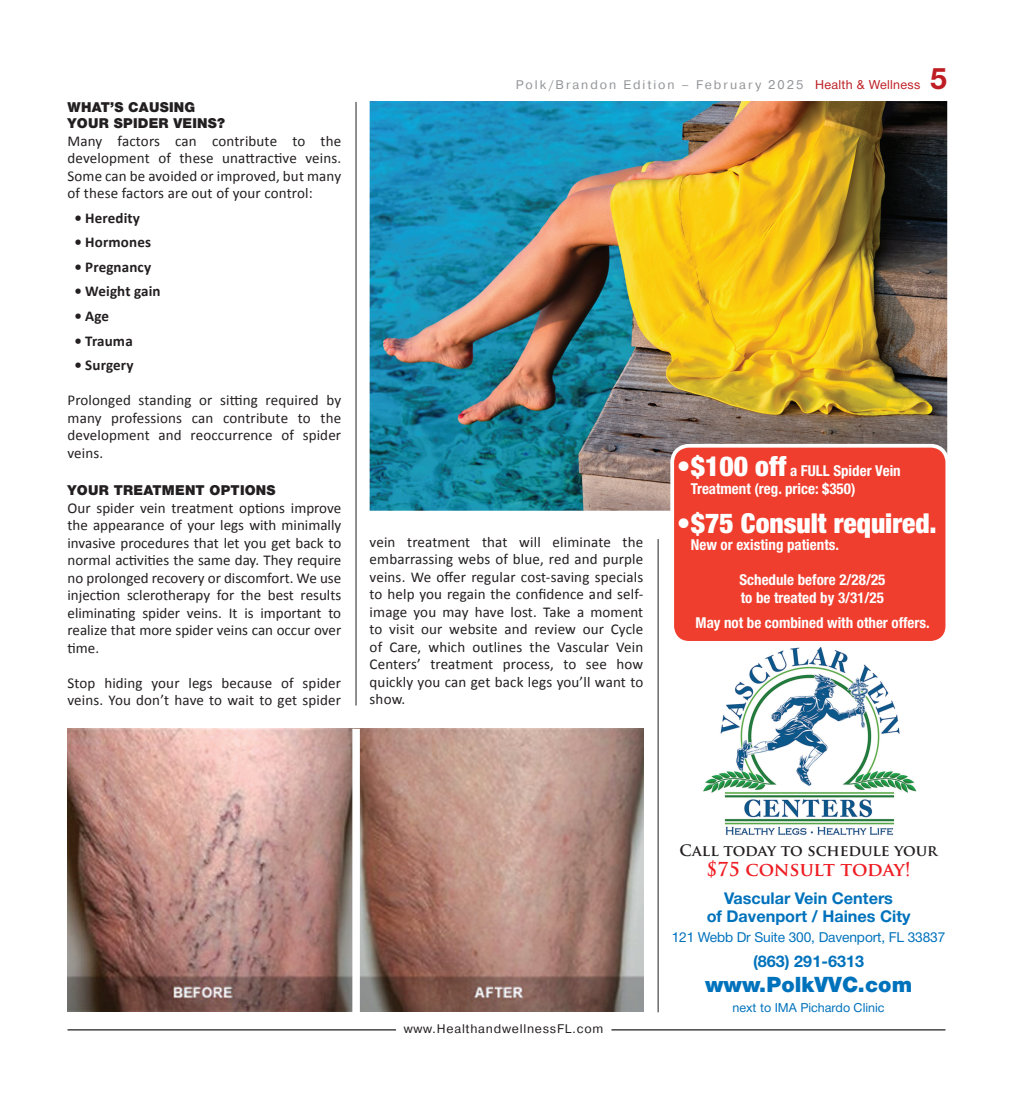
<style>
.page{position:relative;width:1013px;height:1103px;background:#fff}
.page>*{position:absolute;margin:0;border:0;box-sizing:border-box;transform-origin:0 0}
.t1{font:700 30px "Helvetica Neue Cyr";color:#be1e23}
.t2{font:900 condensed 27.5px "Helvetica Neue LT Std";color:#fff}
.t3{font:900 21.25px "Helvetica Neue Cyr";color:#0072bc}
.t4{font:700 18.75px "Trajan Pro";letter-spacing:-.015em;color:#ee1d23}
.t5{font:700 16.25px/17.5px "Helvetica Neue Cyr";color:#0072bc;text-align:center}
.t6{font:700 15.38px "Trajan Pro";color:#231f20}
.t7{font:15px/17.5px "Calibri";letter-spacing:.01em;color:#231f20;text-align:justify}
.t8{font:700 condensed 15px/17.5px "Helvetica Neue LT Std";color:#fff}
.t9{font:700 15px "Calibri";letter-spacing:.01em;color:#231f20}
.t10{font:900 13.75px/16.2px "Helvetica Neue Cyr";letter-spacing:.015em;color:#231f20}
.t11{font:13.75px "Helvetica Neue Cyr";letter-spacing:-.01em;color:#0072bc}
.t12{font:12.5px "Pragmatica";letter-spacing:.16em;color:#939598}
.t13{font:12.5px "Pragmatica";letter-spacing:.06em;color:#231f20}
.t14{font:12.5px "Helvetica Neue Cyr";color:#0072bc}
.s1{font-family:"Helvetica Neue Cyr";color:#be1e23}
.s2{font-weight:900;font-size:27.5px}
</style>
<div class="page">
<hr style="left:68px;top:1029px;width:328px;height:1px;background:#231f20">
<hr style="left:611px;top:1029px;width:334px;height:1px;background:#231f20">
<img style="left:369px;top:101px;width:578px;height:409px">
<img style="left:68px;top:728px;width:575px;height:283px">
<div style="left:352px;top:728px;width:8px;height:288px;background:#fff"></div>
<hr style="left:356px;top:102px;width:1px;height:603px;background:#231f20">
<hr style="left:657px;top:539px;width:1px;height:473px;background:#231f20">
<img style="left:703px;top:647px;width:213px;height:189px">
<div style="left:672px;top:446px;width:275px;height:197px;background:#ef3e2e;border-radius:17px"></div>
<div style="left:670px;top:444px;width:279px;height:200px;border:4px solid #fff;border-radius:17px"></div>
<p class="t10" style="left:68px;top:99px;width:159px">WHAT’S CAUSING<br>YOUR SPIDER VEINS?</p>
<p class="t7" style="left:68px;top:132px;width:275px">Many factors can contribute to the development of these unattractive veins.<br>Some can be avoided or improved, but many of these factors are out of your control:</p>
<p class="t9" style="left:75px;top:208px;width:67px">• Heredity</p>
<p class="t9" style="left:75px;top:233px;width:78px">• Hormones</p>
<p class="t9" style="left:75px;top:257px;width:78px">• Pregnancy</p>
<p class="t9" style="left:75px;top:282px;width:88px">• Weight gain</p>
<p class="t9" style="left:75px;top:306px;width:36px">• Age</p>
<p class="t9" style="left:75px;top:331px;width:60px">• Trauma</p>
<p class="t9" style="left:75px;top:355px;width:60px">• Surgery</p>
<p class="t7" style="left:68px;top:391px;width:275px">Prolonged standing or sitting required by many professions can contribute to the development and reoccurrence of spider veins.</p>
<p class="t10" style="left:68px;top:482px;width:210px">YOUR TREATMENT OPTIONS</p>
<p class="t7" style="left:68px;top:499px;width:275px">Our spider vein treatment options improve the appearance of your legs with minimally invasive procedures that let you get back to normal activities the same day. They require no prolonged recovery or discomfort. We use injection sclerotherapy for the best results eliminating spider veins. It is important to realize that more spider veins can occur over time.</p>
<p class="t7" style="left:68px;top:674px;width:275px">Stop hiding your legs because of spider veins. You don’t have to wait to get spider</p>
<p class="t12" style="left:516px;top:77px;width:406px">Polk/Brandon Edition – February 2025 <span class="s1">Health &amp; Wellness</span></p>
<h1 class="t1" style="left:930px;top:62px;width:18px">5</h1>
<p class="t7" style="left:369px;top:533px;width:275px">vein treatment that will eliminate the embarrassing webs of blue, red and purple veins. We offer regular cost-saving specials to help you regain the confidence and self&shy;image you may have lost. Take a moment to visit our website and review our Cycle of Care, which outlines the Vascular Vein Centers’ treatment process, to see how quickly you can get back legs you’ll want to show.</p>
<p class="t8" style="left:691px;top:462px;width:211px;text-indent:-14px"><span class="s2">• $100 off</span> a FULL Spider Vein<br>Treatment (reg. price: $350)</p>
<h2 class="t2" style="left:676px;top:506px;width:261px">• $75 Consult required.</h2>
<p class="t8" style="left:691px;top:536px;width:150px">New or existing patients.</p>
<p class="t8" style="left:739px;top:571px;width:147px">Schedule before 2/28/25 to be treated by 3/31/25</p>
<p class="t8" style="left:695px;top:613px;width:236px">May not be combined with other offers.</p>
<p class="t13" style="left:403px;top:1021px;width:201px">www.HealthandwellnessFL.com</p>
<p class="t6" style="left:679px;top:841px;width:260px">CALL TODAY TO SCHEDULE YOUR</p>
<p class="t4" style="left:706px;top:857px;width:206px">$75 CONSULT TODAY!</p>
<p class="t5" style="left:706px;top:889px;width:205px">Vascular Vein Centers<br>of Davenport / Haines City</p>
<p class="t11" style="left:671px;top:930px;width:275px">121 Webb Dr Suite 300, Davenport, FL 33837</p>
<p class="t5" style="left:753px;top:952px;width:113px">(863) 291-6313</p>
<h3 class="t3" style="left:705px;top:972px;width:209px">WWW.POLKVVC.COM</h3>
<p class="t14" style="left:732px;top:1001px;width:154px">next to IMA Pichardo Clinic</p>
</div>
